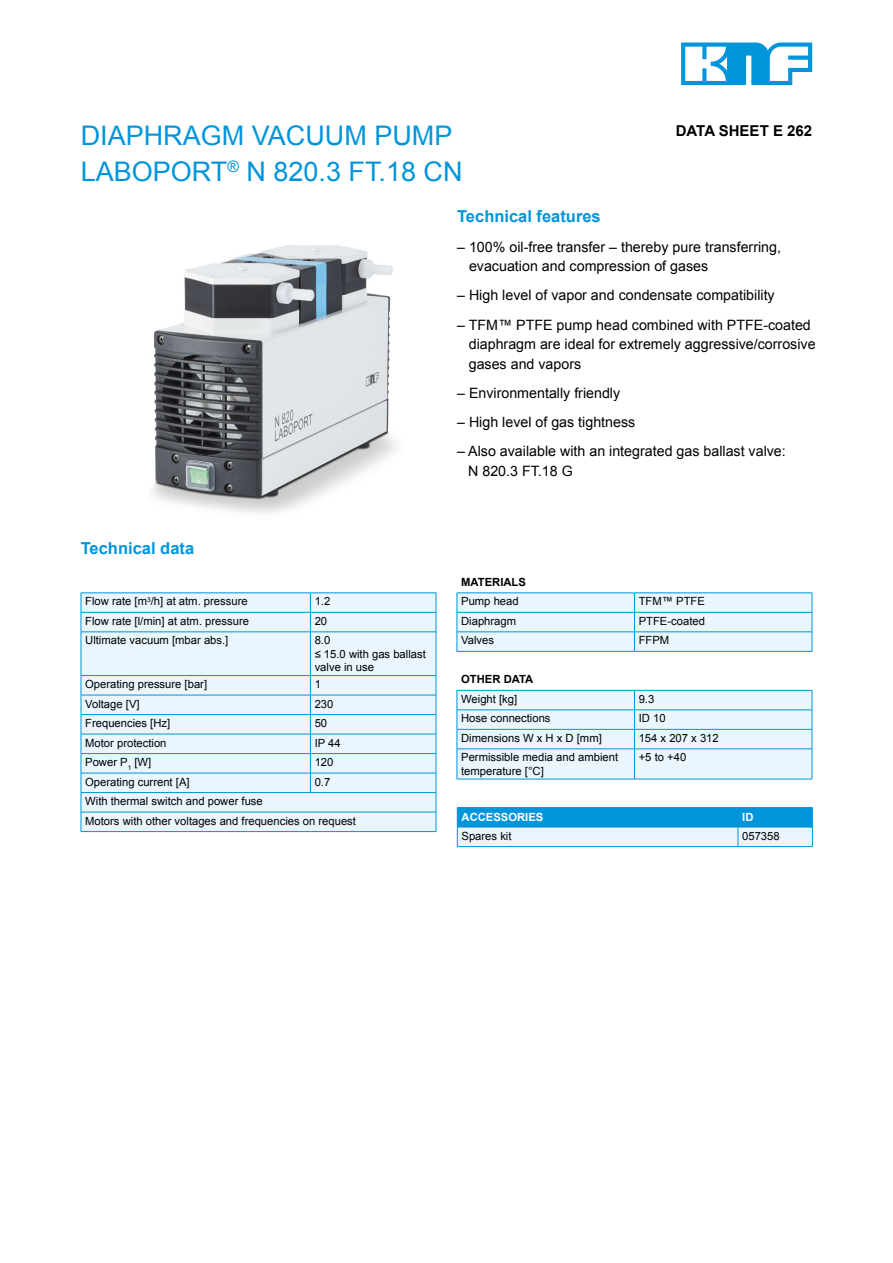
<style>
.page{position:relative;width:893px;height:1263px;background:#fff}
.page>*{position:absolute;margin:0;border:0;box-sizing:border-box;transform-origin:0 0}
.DE_-_Headline{font:27px "Arial";color:#0095db}
.DE_-_Copy_Titel{font:700 16.5px "Arial";color:#0095db}
.DE_-_Sheet_Number_Pu{font:700 15px "Arial";color:#000}
.DE_-_Copy{font:14.25px/19.5px "Arial";color:#000}
.EN_-_Table_Subtitle{font:11.25px/13.5px "Arial";color:#000}
.DE_-_Table_Subtitle{font:11.25px "Arial";color:#000}
.DE_-_Copy-2{font:11.25px/13.5px "Arial";color:#000}
.DE_-_Table_Title{font:700 11.25px "Arial";color:#000}
.DE_-_Table_Title-2{font:700 11.25px "Arial";color:#fff}
</style>
<div class="page">
<svg style="left:681px;top:43px;width:131px;height:42px"></svg>
<img style="left:152px;top:245px;width:246px;height:268px">
<div style="left:82px;top:594px;width:354px;height:237px;background:#eaf5fd"></div>
<hr style="left:81px;top:593px;width:229px;height:1px;background:#0095db">
<hr style="left:310px;top:593px;width:126px;height:1px;background:#0095db">
<hr style="left:81px;top:612px;width:229px;height:1px;background:#0095db">
<svg style="left:81px;top:593px;width:1px;height:39px"></svg>
<hr style="left:310px;top:612px;width:126px;height:1px;background:#0095db">
<svg style="left:310px;top:593px;width:1px;height:39px"></svg>
<svg style="left:436px;top:593px;width:1px;height:39px"></svg>
<hr style="left:81px;top:632px;width:229px;height:1px;background:#0095db">
<hr style="left:81px;top:632px;width:1px;height:43px;background:#0095db">
<hr style="left:310px;top:632px;width:126px;height:1px;background:#0095db">
<hr style="left:310px;top:632px;width:1px;height:43px;background:#0095db">
<hr style="left:436px;top:632px;width:1px;height:43px;background:#0095db">
<hr style="left:81px;top:675px;width:229px;height:1px;background:#0095db">
<hr style="left:310px;top:675px;width:126px;height:1px;background:#0095db">
<hr style="left:81px;top:695px;width:229px;height:1px;background:#0095db">
<hr style="left:310px;top:695px;width:126px;height:1px;background:#0095db">
<hr style="left:81px;top:714px;width:229px;height:1px;background:#0095db">
<hr style="left:310px;top:714px;width:126px;height:1px;background:#0095db">
<hr style="left:81px;top:734px;width:229px;height:1px;background:#0095db">
<hr style="left:310px;top:734px;width:126px;height:1px;background:#0095db">
<hr style="left:81px;top:753px;width:229px;height:1px;background:#0095db">
<hr style="left:310px;top:753px;width:126px;height:1px;background:#0095db">
<hr style="left:81px;top:773px;width:229px;height:1px;background:#0095db">
<hr style="left:310px;top:773px;width:126px;height:1px;background:#0095db">
<svg style="left:310px;top:676px;width:1px;height:116px"></svg>
<hr style="left:81px;top:792px;width:229px;height:1px;background:#0095db">
<hr style="left:310px;top:792px;width:126px;height:1px;background:#0095db">
<hr style="left:81px;top:812px;width:229px;height:1px;background:#0095db">
<svg style="left:81px;top:676px;width:1px;height:155px"></svg>
<hr style="left:310px;top:812px;width:126px;height:1px;background:#0095db">
<svg style="left:436px;top:676px;width:1px;height:155px"></svg>
<hr style="left:81px;top:831px;width:229px;height:1px;background:#0095db">
<hr style="left:310px;top:831px;width:126px;height:1px;background:#0095db">
<svg style="left:457px;top:593px;width:356px;height:58px;background:#def0fb"></svg>
<hr style="left:457px;top:651px;width:177px;height:1px;background:#0095db">
<hr style="left:634px;top:651px;width:178px;height:1px;background:#0095db">
<svg style="left:457px;top:690px;width:356px;height:89px;background:#def0fb"></svg>
<hr style="left:457px;top:749px;width:177px;height:1px;background:#0095db">
<hr style="left:457px;top:749px;width:1px;height:30px;background:#0095db">
<hr style="left:634px;top:749px;width:178px;height:1px;background:#0095db">
<hr style="left:634px;top:749px;width:1px;height:30px;background:#0095db">
<hr style="left:812px;top:749px;width:1px;height:30px;background:#0095db">
<hr style="left:457px;top:779px;width:177px;height:1px;background:#0095db">
<hr style="left:634px;top:779px;width:178px;height:1px;background:#0095db">
<svg style="left:457px;top:807px;width:356px;height:39px;background:#6dc2ea"></svg>
<hr style="left:457px;top:846px;width:281px;height:1px;background:#0095db">
<hr style="left:738px;top:846px;width:75px;height:1px;background:#0095db">
<p class="DE_-_Sheet_Number_Pu" style="left:676px;top:121px;width:138px">DATA SHEET E 262</p>
<p class="DE_-_Headline" style="left:81px;top:118px;width:373px">DIAPHRAGM VACUUM PUMP</p>
<p class="DE_-_Headline" style="left:81px;top:154px;width:383px">LABOPORT<sup>®</sup> N 820.3 FT.18 CN</p>
<p class="DE_-_Copy_Titel" style="left:457px;top:206px;width:145px">Technical features</p>
<p class="DE_-_Copy" style="left:469px;top:237px;width:314px;text-indent:-12px">– 100% oil-free transfer – thereby pure transferring, evacuation and compression of gases</p>
<p class="DE_-_Copy" style="left:457px;top:286px;width:319px">– High level of vapor and condensate compatibility</p>
<p class="DE_-_Copy" style="left:469px;top:315px;width:348px;text-indent:-12px">– TFM™ PTFE pump head combined with PTFE-coated diaphragm are ideal for extremely aggressive/corrosive gases and vapors</p>
<p class="DE_-_Copy" style="left:457px;top:383px;width:165px">– Environmentally friendly</p>
<p class="DE_-_Copy" style="left:457px;top:412px;width:180px">– High level of gas tightness</p>
<p class="DE_-_Copy" style="left:468px;top:442px;width:319px;text-indent:-11px">– Also available with an integrated gas ballast valve:<br>N 820.3 FT.18 G</p>
<p class="DE_-_Copy_Titel" style="left:81px;top:537px;width:115px">Technical data</p>
<p class="EN_-_Table_Subtitle" style="left:85px;top:595px;width:164px">Flow rate [m<sup>3</sup>/h] at atm. pressure</p>
<p class="DE_-_Table_Subtitle" style="left:315px;top:594px;width:17px">1.2</p>
<p class="EN_-_Table_Subtitle" style="left:85px;top:614px;width:165px">Flow rate [l/min] at atm. pressure</p>
<p class="DE_-_Table_Subtitle" style="left:315px;top:613px;width:14px">20</p>
<p class="EN_-_Table_Subtitle" style="left:85px;top:634px;width:145px">Ultimate vacuum [mbar abs.]</p>
<p class="DE_-_Copy-2" style="left:315px;top:634px;width:17px">8.0</p>
<p class="DE_-_Copy-2" style="left:315px;top:647px;width:113px">≤ 15.0 with gas ballast valve in use</p>
<p class="EN_-_Table_Subtitle" style="left:85px;top:677px;width:123px">Operating pressure [bar]</p>
<p class="DE_-_Table_Subtitle" style="left:315px;top:677px;width:8px">1</p>
<p class="EN_-_Table_Subtitle" style="left:85px;top:697px;width:56px">Voltage [V]</p>
<p class="DE_-_Table_Subtitle" style="left:315px;top:696px;width:20px">230</p>
<p class="EN_-_Table_Subtitle" style="left:85px;top:716px;width:87px">Frequencies [Hz]</p>
<p class="DE_-_Table_Subtitle" style="left:315px;top:716px;width:14px">50</p>
<p class="EN_-_Table_Subtitle" style="left:85px;top:736px;width:83px">Motor protection</p>
<p class="DE_-_Table_Subtitle" style="left:315px;top:735px;width:28px">IP 44</p>
<p class="EN_-_Table_Subtitle" style="left:85px;top:755px;width:68px">Power P<sub>1</sub> [W]</p>
<p class="DE_-_Table_Subtitle" style="left:315px;top:755px;width:20px">120</p>
<p class="EN_-_Table_Subtitle" style="left:85px;top:775px;width:106px">Operating current [A]</p>
<p class="DE_-_Table_Subtitle" style="left:315px;top:774px;width:17px">0.7</p>
<p class="EN_-_Table_Subtitle" style="left:85px;top:794px;width:179px">With thermal switch and power fuse</p>
<p class="EN_-_Table_Subtitle" style="left:85px;top:814px;width:272px">Motors with other voltages and frequencies on request</p>
<p class="DE_-_Table_Title" style="left:461px;top:574px;width:66px">MATERIALS</p>
<p class="EN_-_Table_Subtitle" style="left:461px;top:595px;width:59px">Pump head</p>
<p class="DE_-_Table_Subtitle" style="left:639px;top:594px;width:68px">TFM™ PTFE</p>
<p class="EN_-_Table_Subtitle" style="left:461px;top:614px;width:57px">Diaphragm</p>
<p class="DE_-_Table_Subtitle" style="left:639px;top:613px;width:68px">PTFE-coated</p>
<p class="EN_-_Table_Subtitle" style="left:461px;top:634px;width:34px">Valves</p>
<p class="DE_-_Table_Subtitle" style="left:639px;top:633px;width:32px">FFPM</p>
<p class="DE_-_Table_Title" style="left:461px;top:672px;width:74px">OTHER DATA</p>
<p class="EN_-_Table_Subtitle" style="left:461px;top:692px;width:58px">Weight [kg]</p>
<p class="DE_-_Table_Subtitle" style="left:639px;top:691px;width:17px">9.3</p>
<p class="EN_-_Table_Subtitle" style="left:461px;top:712px;width:91px">Hose connections</p>
<p class="DE_-_Table_Subtitle" style="left:639px;top:711px;width:28px">ID 10</p>
<p class="EN_-_Table_Subtitle" style="left:461px;top:731px;width:142px">Dimensions W x H x D [mm]</p>
<p class="DE_-_Table_Subtitle" style="left:639px;top:730px;width:82px">154 x 207 x 312</p>
<p class="EN_-_Table_Subtitle" style="left:461px;top:751px;width:158px">Permissible media and ambient temperature [°C]</p>
<p class="DE_-_Table_Subtitle" style="left:639px;top:750px;width:49px">+5 to +40</p>
<p class="DE_-_Table_Title-2" style="left:462px;top:810px;width:83px">ACCESSORIES</p>
<p class="DE_-_Table_Title-2" style="left:742px;top:810px;width:13px">ID</p>
<p class="DE_-_Table_Subtitle" style="left:462px;top:828px;width:52px">Spares kit</p>
<p class="DE_-_Table_Subtitle" style="left:742px;top:828px;width:39px">057358</p>
</div>
